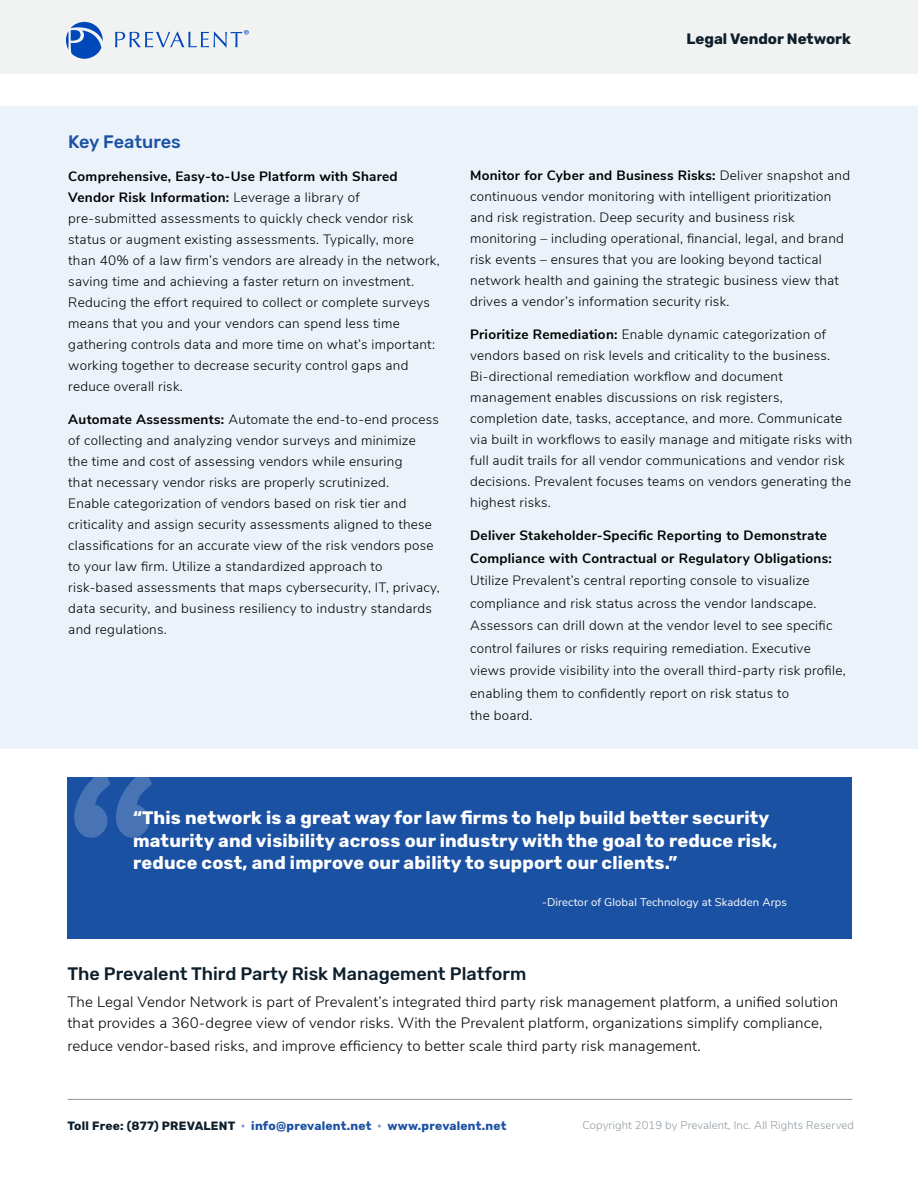
<style>
.page{position:relative;width:918px;height:1188px;background:#fff}
.page>*{position:absolute;margin:0;border:0;box-sizing:border-box;transform-origin:0 0}
.t1{font:700 225px "Catamaran";color:#f8fafd}
.Intro_Paragraph{font:700 18px/22.5px "Rubik";letter-spacing:.01em;color:#fff}
.Paragraph_Title{font:500 18px "Rubik";color:#0d1f2c}
.Section_Title_-_MED{font:500 18px "Rubik";letter-spacing:-.005em;color:#1b51a3}
.Paragraph_-_SML{font:300 15px/21px "Nunito Sans";letter-spacing:.01em;color:#000}
.Page_Title{font:700 15px "Rubik";color:#0d1f2c}
.Bulleted_List{font:300 13.5px/21px "Nunito Sans";letter-spacing:.02em;color:#000}
.t2{font:700 12px "Rubik";letter-spacing:.02em;color:#1b51a3}
.t3{font:300 11.25px "Nunito Sans";letter-spacing:.01em;color:#909aa0}
.Paragraph_-_SML-2{font:11.25px "Nunito Sans";letter-spacing:.01em;color:#fff}
.s1{font-weight:700}
.s2{color:#0d1f2c}
.s3{color:#8893c9}
</style>
<div class="page">
<hr style="left:68px;top:1099px;width:784px;height:1px;background:#909aa0">
<div style="left:0;top:0;width:918px;height:74px;background:#f1f2f2"></div>
<svg style="left:115px;top:30px;width:134px;height:18px"></svg>
<svg style="left:66px;top:22px;width:37px;height:37px"></svg>
<div style="left:68px;top:777px;width:784px;height:161px;background:#1b51a3"></div>
<div style="left:0;top:106px;width:918px;height:643px;background:#ebf2fa"></div>
<p class="Page_Title" style="left:687px;top:30px;width:166px">Legal Vendor Network</p>
<p class="Section_Title_-_MED" style="left:68px;top:132px;width:114px">Key Features</p>
<p class="Bulleted_List" style="left:68px;top:165px;width:373px"><span class="s1">Comprehensive, Easy-to-Use Platform with Shared Vendor Risk Information:</span> Leverage a library of pre-submitted assessments to quickly check vendor risk status or augment existing assessments. Typically, more than 40% of a law firm’s vendors are already in the network, saving time and achieving a faster return on investment.<br>Reducing the effort required to collect or complete surveys means that you and your vendors can spend less time gathering controls data and more time on what’s important: working together to decrease security control gaps and reduce overall risk.</p>
<p class="Bulleted_List" style="left:68px;top:408px;width:373px"><span class="s1">Automate Assessments:</span> Automate the end-to-end process of collecting and analyzing vendor surveys and minimize<br>the time and cost of assessing vendors while ensuring<br>that necessary vendor risks are properly scrutinized.<br>Enable categorization of vendors based on risk tier and criticality and assign security assessments aligned to these classifications for an accurate view of the risk vendors pose to your law firm. Utilize a standardized approach to risk-based assessments that maps cybersecurity, IT, privacy, data security, and business resiliency to industry standards and regulations.</p>
<p class="Bulleted_List" style="left:470px;top:164px;width:382px"><span class="s1">Monitor for Cyber and Business Risks:</span> Deliver snapshot and continuous vendor monitoring with intelligent prioritization and risk registration. Deep security and business risk monitoring – including operational, financial, legal, and brand risk events – ensures that you are looking beyond tactical network health and gaining the strategic business view that drives a vendor’s information security risk.</p>
<p class="Bulleted_List" style="left:470px;top:323px;width:384px"><span class="s1">Prioritize Remediation:</span> Enable dynamic categorization of vendors based on risk levels and criticality to the business.<br>Bi-directional remediation workflow and document management enables discussions on risk registers, completion date, tasks, acceptance, and more. Communicate via built in workflows to easily manage and mitigate risks with full audit trails for all vendor communications and vendor risk decisions. Prevalent focuses teams on vendors generating the highest risks.</p>
<p class="Bulleted_List" style="left:470px;top:523px;width:377px;line-height:22.5px"><span class="s1">Deliver Stakeholder-Specific Reporting to Demonstrate Compliance with Contractual or Regulatory Obligations:<br></span>Utilize Prevalent’s central reporting console to visualize compliance and risk status across the vendor landscape.<br>Assessors can drill down at the vendor level to see specific control failures or risks requiring remediation. Executive views provide visibility into the overall third-party risk profile, enabling them to confidently report on risk status to<br>the board.</p>
<h1 class="t1" style="left:68px;top:728px;width:91px">“</h1>
<p class="Intro_Paragraph" style="left:133px;top:807px;width:646px">“This network is a great way for law firms to help build better security maturity and visibility across our industry with the goal to reduce risk, reduce cost, and improve our ability to support our clients.”</p>
<p class="Paragraph_-_SML-2" style="left:542px;top:894px;width:246px">-Director of Global Technology at Skadden Arps</p>
<p class="Paragraph_Title" style="left:68px;top:964px;width:460px">The Prevalent Third Party Risk Management Platform</p>
<p class="Paragraph_-_SML" style="left:68px;top:991px;width:772px">The Legal Vendor Network is part of Prevalent’s integrated third party risk management platform, a unified solution that provides a 360-degree view of vendor risks. With the Prevalent platform, organizations simplify compliance,</p>
<p class="Paragraph_-_SML" style="left:68px;top:1034px;width:635px">reduce vendor-based risks, and improve efficiency to better scale third party risk management.</p>
<p class="t2" style="left:68px;top:1119px;width:441px"><span class="s2">Toll Free: (877) PREVALENT</span> <span class="s3">•</span> info@prevalent.net <span class="s3">•</span> www.prevalent.net</p>
<p class="t3" style="left:582px;top:1117px;width:273px">Copyright 2019 by Prevalent, Inc. All Rights Reserved</p>
</div>
